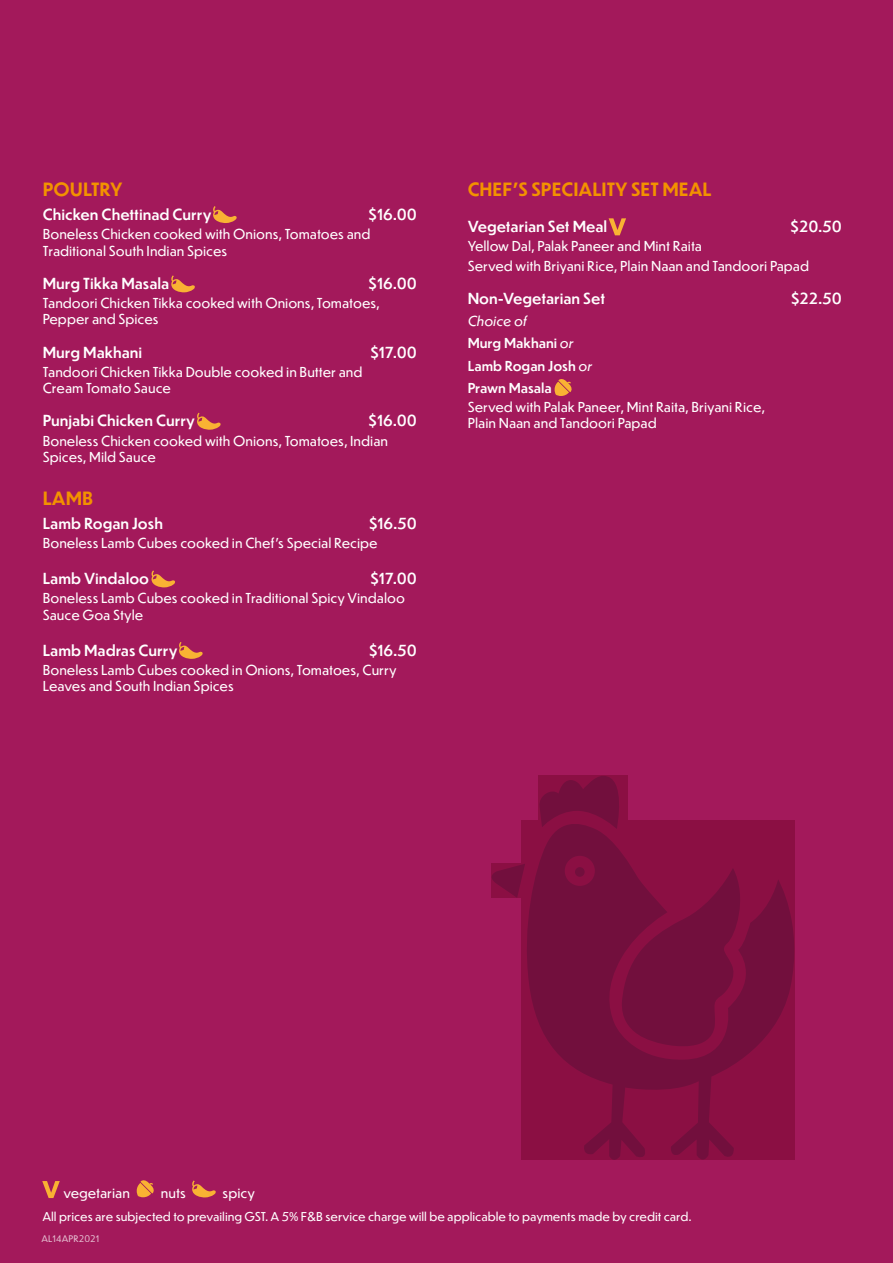
<style>
.page{position:relative;width:893px;height:1263px;background:#a3195b}
.page>*{position:absolute;margin:0;border:0;box-sizing:border-box;transform-origin:0 0}
.t1{font:700 18px "Dunbar Text";color:#f39200}
.t2{font:500 15px "Dunbar Text";color:#fff}
.t3{font:13.5px/16.2px "Dunbar Text";color:#fff}
.t4{font:500 13.5px/22.2px "Dunbar Text";color:#fff}
.t5{font:12px "Dunbar Text";color:#fff}
.t6{font:9px "Dunbar Text";color:#fff}
.s1{font-weight:400;font-style:italic}
</style>
<div class="page">
<svg style="left:539px;top:776px;width:80px;height:48px;background:#7a0f3f"></svg>
<svg style="left:492px;top:864px;width:33px;height:34px"></svg>
<svg style="left:527px;top:824px;width:267px;height:336px;background:#7d0f3f"></svg>
<svg style="left:575px;top:867px;width:10px;height:10px"></svg>
<svg style="left:609px;top:218px;width:17px;height:17px"></svg>
<svg style="left:554px;top:379px;width:18px;height:17px"></svg>
<svg style="left:151px;top:570px;width:24px;height:18px"></svg>
<svg style="left:179px;top:642px;width:24px;height:17px"></svg>
<svg style="left:171px;top:275px;width:24px;height:18px"></svg>
<svg style="left:197px;top:413px;width:24px;height:17px"></svg>
<svg style="left:213px;top:206px;width:24px;height:17px"></svg>
<svg style="left:42px;top:1181px;width:18px;height:17px"></svg>
<svg style="left:137px;top:1180px;width:17px;height:17px"></svg>
<svg style="left:192px;top:1180px;width:24px;height:17px"></svg>
<h1 class="t1" style="left:43px;top:176px;width:81px">POULTRY</h1>
<p class="t2" style="left:43px;top:204px;width:170px">Chicken Chettinad Curry</p>
<p class="t2" style="left:369px;top:204px;width:50px">$16.00</p>
<p class="t3" style="left:43px;top:226px;width:329px">Boneless Chicken cooked with Onions, Tomatoes and<br>Traditional South Indian Spices</p>
<p class="t2" style="left:43px;top:272px;width:128px">Murg Tikka Masala</p>
<p class="t2" style="left:369px;top:272px;width:50px">$16.00</p>
<p class="t3" style="left:43px;top:294px;width:339px">Tandoori Chicken Tikka cooked with Onions, Tomatoes,<br>Pepper and Spices</p>
<p class="t2" style="left:43px;top:341px;width:101px">Murg Makhani</p>
<p class="t2" style="left:370px;top:341px;width:48px">$17.00</p>
<p class="t3" style="left:43px;top:363px;width:321px">Tandoori Chicken Tikka Double cooked in Butter and<br>Cream Tomato Sauce</p>
<p class="t2" style="left:43px;top:410px;width:154px">Punjabi Chicken Curry</p>
<p class="t2" style="left:369px;top:410px;width:50px">$16.00</p>
<p class="t3" style="left:43px;top:432px;width:347px">Boneless Chicken cooked with Onions, Tomatoes, Indian<br>Spices, Mild Sauce</p>
<h1 class="t1" style="left:43px;top:485px;width:52px">LAMB</h1>
<p class="t2" style="left:43px;top:512px;width:122px">Lamb Rogan Josh</p>
<p class="t2" style="left:369px;top:512px;width:49px">$16.50</p>
<p class="t3" style="left:43px;top:534px;width:336px">Boneless Lamb Cubes cooked in Chef’s Special Recipe</p>
<p class="t2" style="left:43px;top:568px;width:108px">Lamb Vindaloo</p>
<p class="t2" style="left:370px;top:568px;width:48px">$17.00</p>
<p class="t3" style="left:43px;top:590px;width:364px">Boneless Lamb Cubes cooked in Traditional Spicy Vindaloo<br>Sauce Goa Style</p>
<p class="t2" style="left:43px;top:639px;width:136px">Lamb Madras Curry</p>
<p class="t2" style="left:369px;top:639px;width:49px">$16.50</p>
<p class="t3" style="left:43px;top:661px;width:355px">Boneless Lamb Cubes cooked in Onions, Tomatoes, Curry<br>Leaves and South Indian Spices</p>
<h1 class="t1" style="left:468px;top:176px;width:246px">CHEF’S SPECIALITY SET MEAL</h1>
<p class="t2" style="left:468px;top:216px;width:141px">Vegetarian Set Meal</p>
<p class="t2" style="left:790px;top:216px;width:53px">$20.50</p>
<p class="t3" style="left:468px;top:236px;width:343px;line-height:19.2px">Yellow Dal, Palak Paneer and Mint Raita<br>Served with Briyani Rice, Plain Naan and Tandoori Papad</p>
<p class="t2" style="left:468px;top:287px;width:139px">Non-Vegetarian Set</p>
<p class="t2" style="left:791px;top:287px;width:52px">$22.50</p>
<p class="t4" style="left:468px;top:310px;width:126px"><span class="s1">Choice of<br></span>Murg Makhani <span class="s1">or<br></span>Lamb Rogan Josh <span class="s1">or<br></span>Prawn Masala</p>
<p class="t3" style="left:468px;top:398px;width:299px">Served with Palak Paneer, Mint Raita, Briyani Rice,<br>Plain Naan and Tandoori Papad</p>
<p class="t3" style="left:63px;top:1184px;width:68px">vegetarian</p>
<p class="t3" style="left:161px;top:1184px;width:26px">nuts</p>
<p class="t3" style="left:223px;top:1184px;width:34px">spicy</p>
<p class="t5" style="left:42px;top:1207px;width:651px">All prices are subjected to prevailing GST. A 5% F&amp;B service charge will be applicable to payments made by credit card.</p>
<p class="t6" style="left:42px;top:1231px;width:59px">AL14APR2021</p>
</div>
